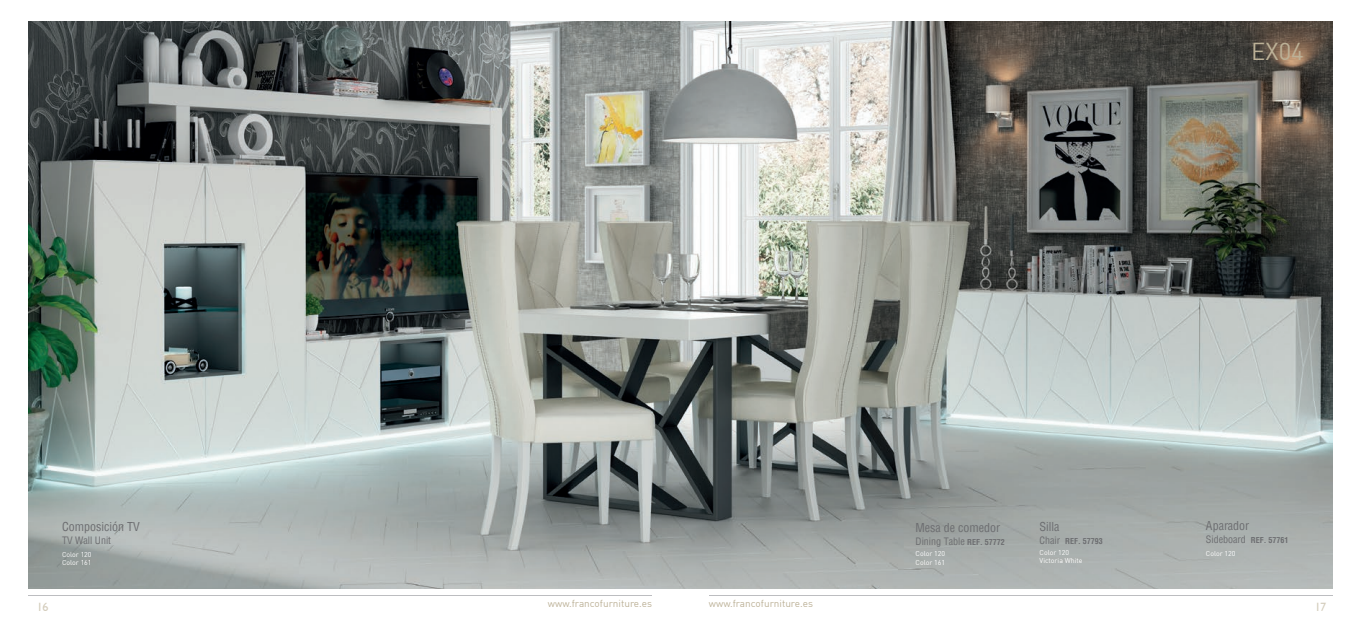
<style>
.page{position:relative;width:1361px;height:624px;background:#fff}
.page>*{position:absolute;margin:0;border:0;box-sizing:border-box;transform-origin:0 0}
.t1{font:24px "DIN";color:#bcb197}
.t2{font:condensed 12px "Helvetica";color:#6c6d70}
.t3{font:12px "Humanist 521 BT";color:#bcb197}
.t4{font:condensed 10px "Helvetica";color:#6c6d70}
.t5{font:10px "DIN";color:#bcb197}
.t6{font:700 condensed 8px "Helvetica";color:#6c6d70}
.t7{font:7px/8.4px "DIN";color:#fff}
.s1{font-weight:400;font-size:10px}
.s2{font-weight:700;font-size:8px}
</style>
<div class="page">
<hr style="left:28px;top:595px;width:624px;height:1px;background:#bcbdc0">
<hr style="left:709px;top:595px;width:623px;height:1px;background:#bcbdc0">
<img style="left:28px;top:22px;width:1304px;height:566px">
<h2 class="t2" style="left:62px;top:519px;width:79px">Composición TV</h2>
<h3 class="t4" style="left:62px;top:534px;width:50px">TV Wall Unit</h3>
<p class="t7" style="left:62px;top:550px;width:31px">Color 120<br>Color 161</p>
<h1 class="t1" style="left:1251px;top:36px;width:54px">EX04</h1>
<h2 class="t2" style="left:1039px;top:519px;width:21px">Silla</h2>
<p class="t6" style="left:1039px;top:536px;width:65px"><span class="s1">Chair</span> REF. 57793</p>
<h2 class="t2" style="left:915px;top:519px;width:86px">Mesa de comedor</h2>
<h3 class="t4" style="left:915px;top:534px;width:91px">Dining Table <span class="s2">REF. 57772</span></h3>
<p class="t7" style="left:915px;top:549px;width:31px">Color 120<br>Color 161</p>
<p class="t7" style="left:1039px;top:547px;width:44px">Color 120<br>Victoria White</p>
<h2 class="t2" style="left:1206px;top:518px;width:45px">Aparador</h2>
<h3 class="t4" style="left:1206px;top:533px;width:84px">Sideboard <span class="s2">REF. 57761</span></h3>
<p class="t7" style="left:1206px;top:549px;width:31px">Color 120</p>
<h2 class="t3" style="left:36px;top:599px;width:14px">16</h2>
<h3 class="t5" style="left:548px;top:597px;width:106px">www.francofurniture.es</h3>
<h3 class="t5" style="left:709px;top:597px;width:106px">www.francofurniture.es</h3>
<h2 class="t3" style="left:1314px;top:599px;width:14px">17</h2>
</div>
